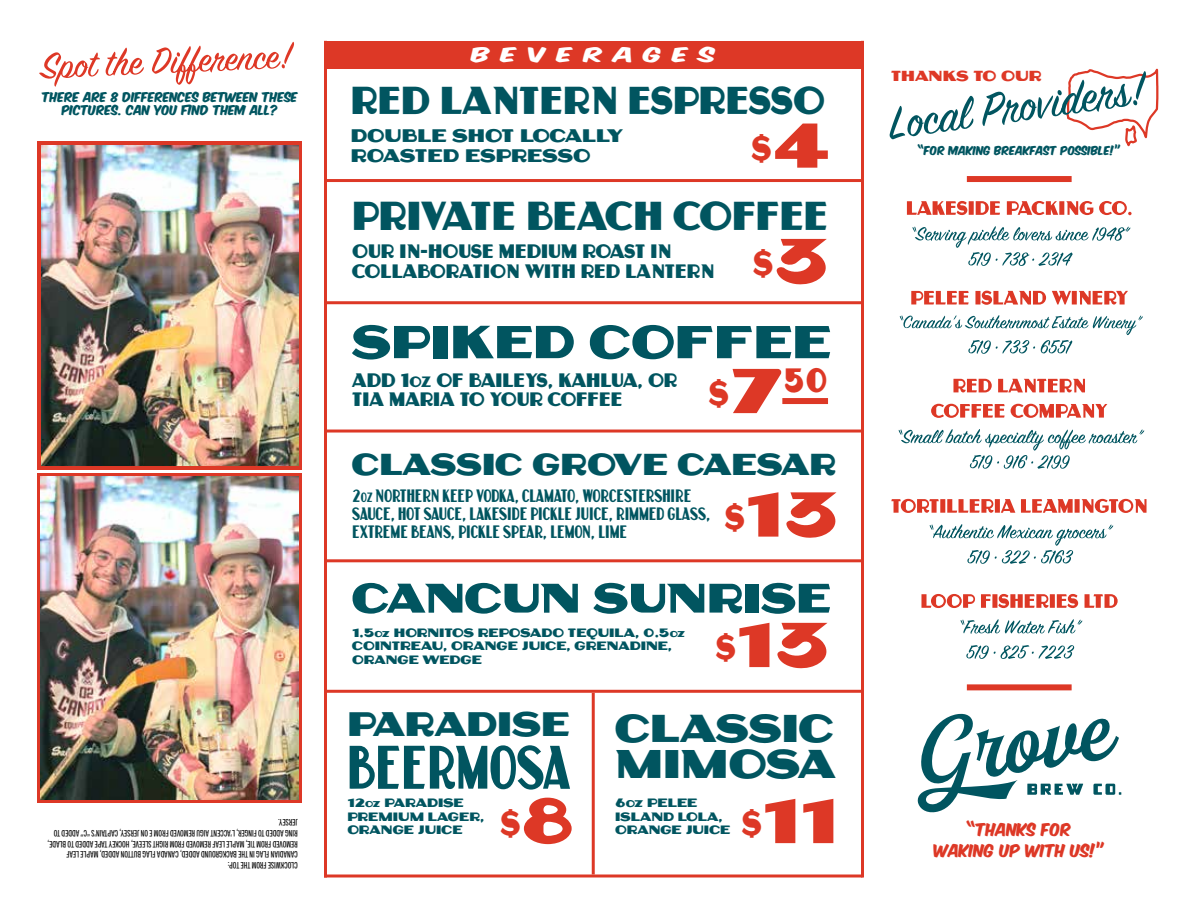
<style>
.page{position:relative;width:1188px;height:918px;background:#fff}
.page>*{position:absolute;margin:0;border:0;box-sizing:border-box;transform-origin:0 0}
.t1{font:78.15px "Reuben Extended";color:#dd3826}
.t2{font:78px/130.5px "Reuben Extended";color:#dd3826}
.t3{font:61.5px "Reuben Condensed";color:#015560}
.t4{font:57px "Reuben Extended";color:#015560}
.t5{font:51px "Reuben Extended";color:#015560}
.t6{font:49.5px "Reuben Extended";color:#015560}
.t7{font:48px "Reuben Extended";color:#015560}
.t8{font:42px "Reuben Extended";color:#015560}
.t9{font:40.5px "Reuben";color:#015560}
.t10{font:39px "Reuben";color:#015560}
.t11{font:37.5px "Reuben Extended";color:#015560}
.t12{font:33.75px "Reuben";color:#dd3826}
.t13{font:33.6px "Reuben";color:#dd3826}
.t14{font:22.5px/19.5px "Reuben Extended";color:#015560}
.t15{font:19.5px/19.5px "Reuben";color:#015560}
.t16{font:expanded 19.5px "Komika Title";letter-spacing:.5em;color:#fff}
.t17{font:18px/18px "Reuben Condensed";color:#015560}
.t18{font:18px "Reuben Extended";color:#de3826}
.t19{font:15px/13.5px "Reuben Extended";color:#015560}
.t20{font:15px/21px "Komika Title Axis";color:#dd3826;text-align:center}
.t21{font:11.55px/13.8px "Komika Title Axis";color:#015560;text-align:center}
.t22{font:10.5px "Komika Title Axis";color:#015560}
.t23{font:9px/10.8px "Trade Gothic Next LT Pro Cm";color:#000}
.s1{font-size:15px}
.s2{font-size:13.5px}
.s3{font-size:10.5px}
.s4{font-size:12px}
</style>
<div class="page">
<svg style="left:38px;top:141px;width:264px;height:328px;fill:#dd3826"></svg>
<img style="left:38px;top:473px;width:264px;height:330px">
<svg style="left:39px;top:42px;width:255px;height:45px"></svg>
<div style="left:324px;top:41px;width:540px;height:28px;background:#dd3826"></div>
<hr style="left:324px;top:41px;width:3px;height:836px;background:#dd3826">
<hr style="left:324px;top:301px;width:538px;height:3px;background:#dd3826">
<hr style="left:326px;top:179px;width:535px;height:3px;background:#dd3826">
<hr style="left:324px;top:430px;width:538px;height:3px;background:#dd3826">
<hr style="left:324px;top:559px;width:538px;height:3px;background:#dd3826">
<hr style="left:592px;top:693px;width:3px;height:181px;background:#dd3826">
<hr style="left:324px;top:690px;width:538px;height:3px;background:#dd3826">
<svg style="left:324px;top:874px;width:538px;height:4px;fill:#dd3826"></svg>
<hr style="left:861px;top:41px;width:3px;height:836px;background:#dd3826">
<div style="left:782px;top:398px;width:46px;height:6px;background:#dd3826"></div>
<svg style="left:890px;top:68px;width:269px;height:79px"></svg>
<svg style="left:966px;top:645px;width:108px;height:14px"></svg>
<svg style="left:961px;top:619px;width:121px;height:15px"></svg>
<svg style="left:921px;top:594px;width:197px;height:14px"></svg>
<svg style="left:930px;top:524px;width:183px;height:40px"></svg>
<svg style="left:891px;top:499px;width:256px;height:14px"></svg>
<svg style="left:899px;top:429px;width:245px;height:40px"></svg>
<svg style="left:931px;top:404px;width:176px;height:14px"></svg>
<svg style="left:953px;top:379px;width:132px;height:13px"></svg>
<svg style="left:900px;top:315px;width:243px;height:39px"></svg>
<svg style="left:911px;top:291px;width:217px;height:14px"></svg>
<svg style="left:913px;top:226px;width:217px;height:40px"></svg>
<svg style="left:907px;top:201px;width:225px;height:14px"></svg>
<div style="left:967px;top:176px;width:105px;height:6px;background:#dd3826"></div>
<div style="left:967px;top:684px;width:105px;height:6px;background:#dd3826"></div>
<svg style="left:917px;top:713px;width:204px;height:100px"></svg>
<img style="left:41px;top:477px;width:257px;height:322px">
<img style="left:42px;top:145px;width:256px;height:321px">
<p class="t21" style="left:42px;top:91px;width:257px">THERE ARE 8 DIFFERENCES BETWEEN THESE<br>PICTURES. CAN YOU FIND THEM ALL?</p>
<p class="t23" style="left:298px;top:871px;width:252px;rotate:-180deg">CLOCKWISE FROM THE TOP:<br>CANADIAN FLAG IN THE BACKGROUND ADDED, CANADA FLAG BUTTON ADDED, MAPLE LEAF REMOVED FROM TIE, MAPLE LEAF REMOVED FROM RIGHT SLEEVE, HOCKEY TAPE ADDED TO BLADE, RING ADDED TO FINGER, L’ACCENT AIGU REMOVED FROM E ON JERSEY, CAPTAIN’S “C” ADDED TO JERSEY.</p>
<h3 class="t16" style="left:472px;top:40px;width:246px">BEVERAGES</h3>
<h3 class="t10" style="left:351px;top:76px;width:475px">RED LANTERN ESPRESSO</h3>
<h3 class="t14" style="left:351px;top:125px;width:274px">double shot locally roasted espresso</h3>
<h1 class="t1" style="left:771px;top:102px;width:62px">4</h1>
<h3 class="t12" style="left:750px;top:127px;width:24px">$</h3>
<h3 class="t9" style="left:352px;top:190px;width:477px">PRIVATE BEACH COFFEE</h3>
<h3 class="t15" style="left:352px;top:241px;width:363px">OUR IN-HOUSE MEDIUM ROAST IN<br>COLLABORATION WITH RED LANTERN</h3>
<h1 class="t1" style="left:773px;top:217px;width:60px">3</h1>
<h3 class="t12" style="left:752px;top:242px;width:24px">$</h3>
<h3 class="t4" style="left:352px;top:310px;width:480px">spiked coffee</h3>
<h3 class="t15" style="left:352px;top:370px;width:327px">ADD 1<span class="s1">OZ</span> OF BAILEYS, KAHLUA, OR<br>TIA MARIA TO YOUR COFFEE</h3>
<h3 class="t12" style="left:708px;top:372px;width:24px">$</h3>
<h1 class="t1" style="left:729px;top:347px;width:58px">7</h1>
<h3 class="t12" style="left:784px;top:360px;width:46px">50</h3>
<h3 class="t11" style="left:352px;top:443px;width:485px">classic grove caesar</h3>
<h3 class="t17" style="left:352px;top:486px;width:360px">2<span class="s2">OZ</span> NORTHERN KEEP VODKA, CLAMATO, WORCESTERSHIRE<br>SAUCE, HOT SAUCE, LAKESIDE PICKLE JUICE, RIMMED GLASS,<br>EXTREME BEANS, PICKLE SPEAR, LEMON, LIME</h3>
<h2 class="t2" style="left:736px;top:446px;width:106px">13<br>13</h2>
<h3 class="t13" style="left:723px;top:496px;width:24px">$</h3>
<h3 class="t5" style="left:352px;top:569px;width:480px">Cancun sunrise</h3>
<h3 class="t19" style="left:352px;top:625px;width:334px">1.5<span class="s3">oz</span> Hornitos Reposado Tequila, 0.5<span class="s3">oz<br></span>Cointreau, orange juice, grenadine, orange wedge</h3>
<h3 class="t13" style="left:714px;top:626px;width:24px">$</h3>
<h3 class="t8" style="left:347px;top:701px;width:224px">paradise</h3>
<h3 class="t3" style="left:347px;top:733px;width:224px">BEERMOSA</h3>
<h3 class="t7" style="left:616px;top:701px;width:220px">classic</h3>
<h3 class="t6" style="left:616px;top:736px;width:222px">mimosa</h3>
<h2 class="t2" style="left:520px;top:753px;width:57px">8</h2>
<h2 class="t2" style="left:761px;top:753px;width:78px">11</h2>
<h3 class="t19" style="left:347px;top:796px;width:138px">12<span class="s3">oz</span> Paradise<br>Premium Lager, orange juice</h3>
<h3 class="t19" style="left:615px;top:796px;width:117px">6<span class="s4">oz</span> Pelee<br>Island Lola, orange juice</h3>
<h3 class="t13" style="left:499px;top:802px;width:24px">$</h3>
<h3 class="t13" style="left:740px;top:802px;width:24px">$</h3>
<h3 class="t18" style="left:891px;top:66px;width:152px">thanks to our</h3>
<p class="t22" style="left:918px;top:146px;width:204px">“FOR MAKING BREAKFAST POSSIBLE!”</p>
<h3 class="t20" style="left:934px;top:820px;width:172px">“THANKS FOR<br>WAKING UP WITH US!”</h3>
</div>
